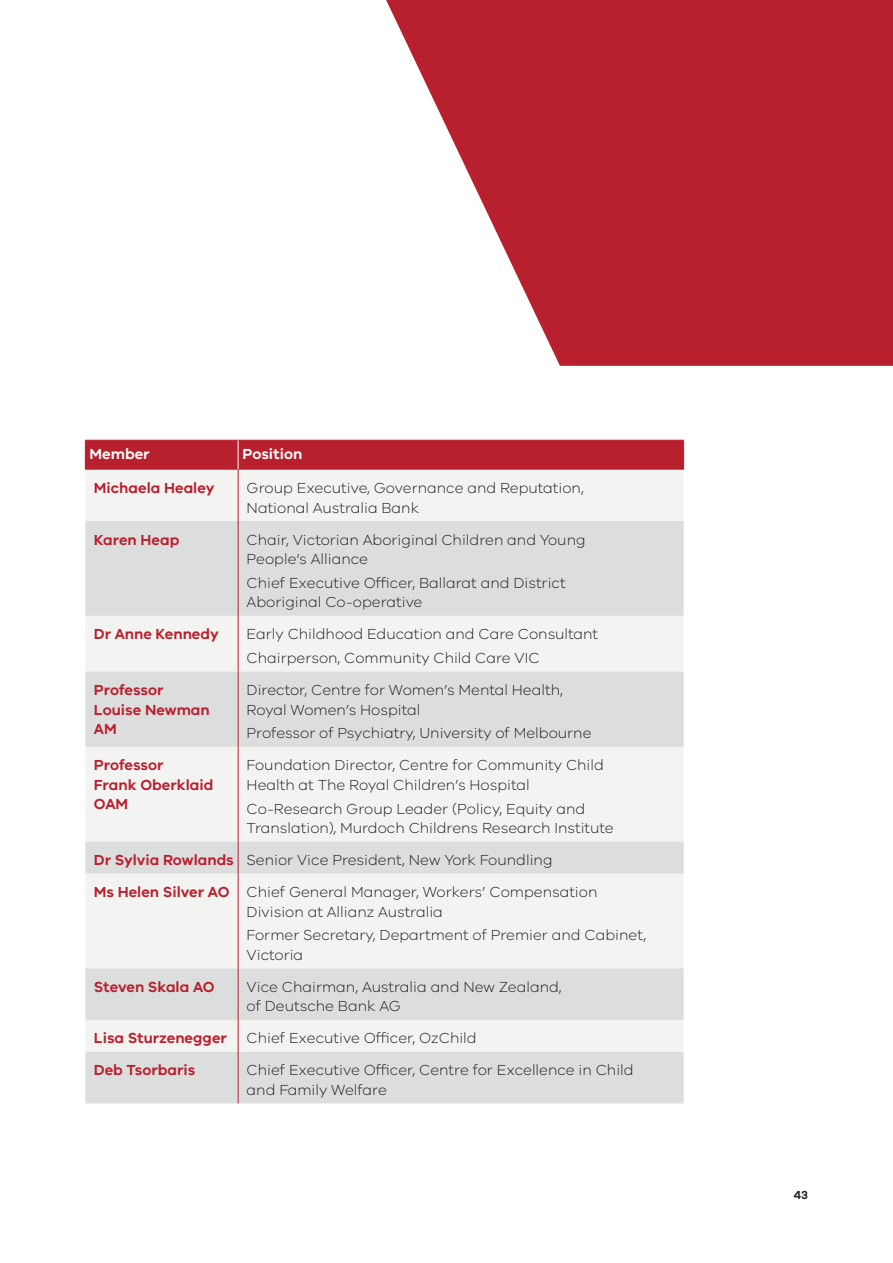
<style>
.page{position:relative;width:893px;height:1263px;background:#fff}
.page>*{position:absolute;margin:0;border:0;box-sizing:border-box;transform-origin:0 0}
.t1{font:300 15px/19.5px "VIC";color:#231f20}
.t2{font:600 15px/19.5px "VIC";color:#b9202e}
.t3{font:600 15px "VIC";color:#fff}
.t4{font:600 12px "VIC";color:#231f20}
.s1{font-weight:600;color:#b9202e}
</style>
<div class="page">
<svg style="left:386px;top:0;width:507px;height:366px;fill:#b9202e"></svg>
<div style="left:86px;top:470px;width:597px;height:51px;background:#f3f3f2"></div>
<svg style="left:85px;top:521px;width:599px;height:582px;fill:#dcdddd"></svg>
<hr style="left:85px;top:469px;width:153px;height:1px;background:#b9202e">
<hr style="left:238px;top:469px;width:446px;height:1px;background:#b9202e">
<div style="left:85px;top:440px;width:599px;height:29px;background:#b9202e"></div>
<hr style="left:238px;top:469px;width:1px;height:52px;background:#b9202e">
<hr style="left:238px;top:521px;width:1px;height:95px;background:#b9202e">
<hr style="left:238px;top:616px;width:1px;height:55px;background:#b9202e">
<hr style="left:238px;top:671px;width:1px;height:76px;background:#b9202e">
<hr style="left:238px;top:747px;width:1px;height:94px;background:#b9202e">
<hr style="left:238px;top:841px;width:1px;height:32px;background:#b9202e">
<hr style="left:238px;top:873px;width:1px;height:95px;background:#b9202e">
<hr style="left:238px;top:968px;width:1px;height:52px;background:#b9202e">
<hr style="left:238px;top:1020px;width:1px;height:32px;background:#b9202e">
<hr style="left:238px;top:1052px;width:1px;height:51px;background:#b9202e">
<p class="t3" style="left:90px;top:445px;width:62px">Member</p>
<p class="t3" style="left:242px;top:445px;width:61px">Position</p>
<p class="t2" style="left:94px;top:478px;width:122px">Michaela Healey</p>
<p class="t1" style="left:247px;top:478px;width:339px">Group Executive, Governance and Reputation,<br>National Australia Bank</p>
<p class="t2" style="left:94px;top:529px;width:87px">Karen Heap</p>
<p class="t1" style="left:247px;top:529px;width:340px">Chair, Victorian Aboriginal Children and Young<br>People’s Alliance</p>
<p class="t1" style="left:247px;top:572px;width:320px">Chief Executive Officer, Ballarat and District<br>Aboriginal Co-operative</p>
<p class="t2" style="left:94px;top:624px;width:126px">Dr Anne Kennedy</p>
<p class="t1" style="left:247px;top:622px;width:353px;line-height:23.7px">Early Childhood Education and Care Consultant<br>Chairperson, Community Child Care VIC</p>
<p class="t2" style="left:94px;top:680px;width:117px">Professor<br>Louise Newman<br>AM</p>
<p class="t1" style="left:247px;top:680px;width:318px">Director, Centre for Women’s Mental Health,<br>Royal Women’s Hospital</p>
<p class="t1" style="left:247px;top:723px;width:346px">Professor of Psychiatry, University of Melbourne</p>
<p class="t2" style="left:94px;top:755px;width:121px">Professor<br>Frank Oberklaid<br>OAM</p>
<p class="t1" style="left:247px;top:755px;width:359px">Foundation Director, Centre for Community Child<br>Health at The Royal Children’s Hospital</p>
<p class="t1" style="left:247px;top:798px;width:368px">Co-Research Group Leader (Policy, Equity and<br>Translation), Murdoch Childrens Research Institute</p>
<p class="t1" style="left:94px;top:843px;width:505px;line-height:32px"><span class="s1">Dr Sylvia Rowlands</span> Senior Vice President, New York Foundling<br><span class="s1">Ms Helen Silver AO</span> Chief General Manager, Workers’ Compensation</p>
<p class="t1" style="left:247px;top:899px;width:401px;line-height:23.7px">Division at Allianz Australia<br>Former Secretary, Department of Premier and Cabinet,</p>
<p class="t1" style="left:247px;top:944px;width:58px">Victoria</p>
<p class="t2" style="left:94px;top:976px;width:122px">Steven Skala AO</p>
<p class="t1" style="left:247px;top:976px;width:317px">Vice Chairman, Australia and New Zealand, of Deutsche Bank AG</p>
<p class="t2" style="left:94px;top:1028px;width:135px">Lisa Sturzenegger</p>
<p class="t1" style="left:247px;top:1028px;width:232px">Chief Executive Officer, OzChild</p>
<p class="t2" style="left:94px;top:1060px;width:103px">Deb Tsorbaris</p>
<p class="t1" style="left:247px;top:1060px;width:389px">Chief Executive Officer, Centre for Excellence in Child and Family Welfare</p>
<p class="t4" style="left:794px;top:1188px;width:16px">43</p>
</div>
